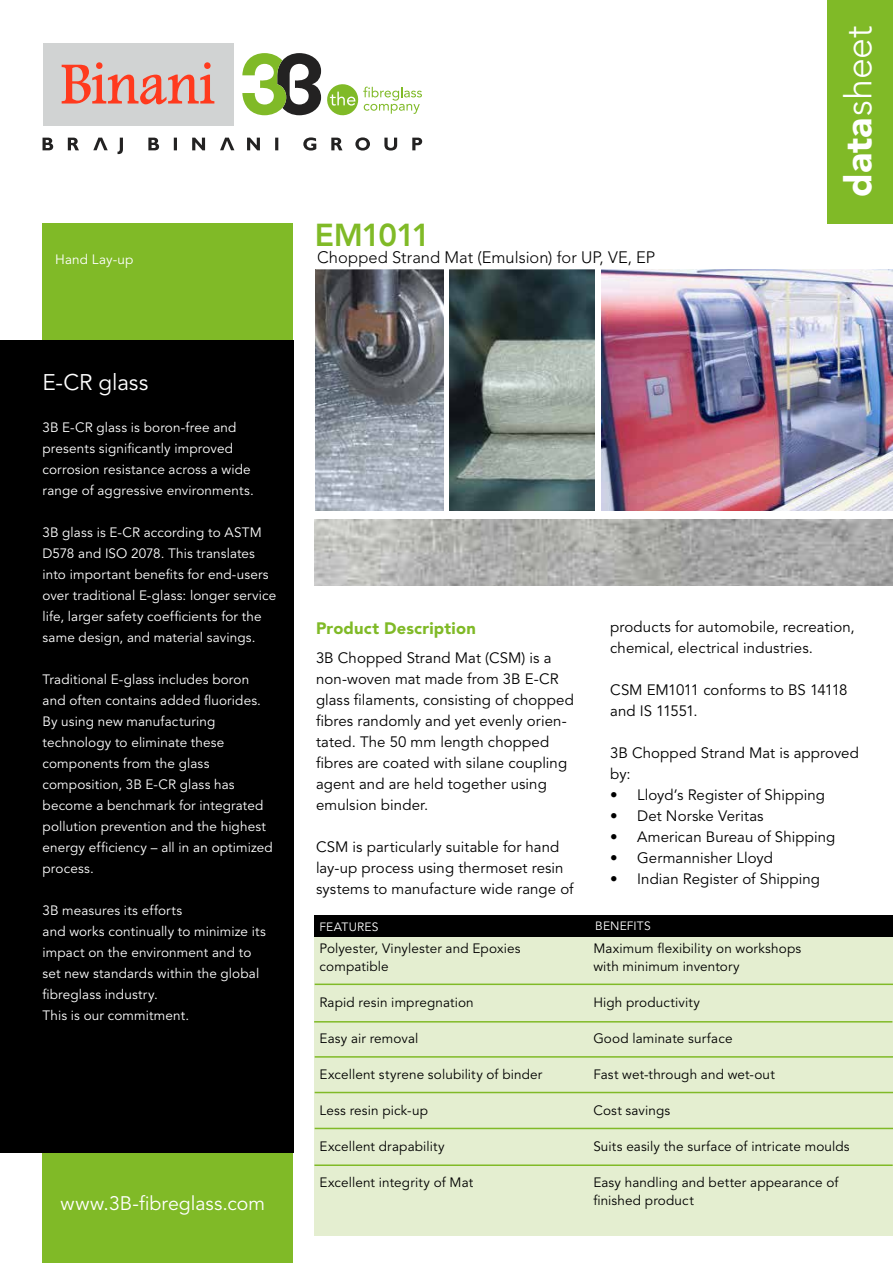
<style>
.page{position:relative;width:893px;height:1263px;background:#fff}
.page>*{position:absolute;margin:0;border:0;box-sizing:border-box;transform-origin:0 0}
.t1{font:300 37.5px "Avenir LT Std";letter-spacing:-.005em;color:#fff}
.t2{font:800 31.5px "Avenir LT Std";letter-spacing:-.035em;color:#80ba27}
.t3{font:22.5px "Avenir LT Std";letter-spacing:-.01em;color:#fff}
.t4{font:19.5px "Avenir LT Std";color:#fff}
.t5{font:300 16.5px "Avenir LT Std";color:#000}
.t6{font:900 16.5px "Avenir LT Std";letter-spacing:.01em;color:#80ba27}
.t7{font:15px/21px "Avenir LT Std";letter-spacing:.005em;color:#000}
.t8{font:13.5px/21px "Avenir LT Std";letter-spacing:.01em;color:#fff}
.t9{font:13.5px "Avenir LT Std";letter-spacing:.01em;color:#000}
.t10{font:12px "Avenir LT Std";letter-spacing:.015em;color:#fff}
.s1{font-weight:900}
</style>
<div class="page">
<div style="left:43px;top:223px;width:250px;height:125px;background:#80ba27"></div>
<div style="left:43px;top:1152px;width:250px;height:111px;background:#80ba27"></div>
<div style="left:827px;top:0;width:66px;height:223px;background:#80ba27"></div>
<div style="left:0;top:340px;width:293px;height:812px;background:#000"></div>
<div style="left:315px;top:937px;width:578px;height:298px;background:#e4eed0"></div>
<div style="left:315px;top:915px;width:578px;height:22px;background:#000"></div>
<hr style="left:314px;top:1021px;width:578px;height:1px;background:#80ba27">
<div style="left:43px;top:43px;width:190px;height:83px;background:#d1d3d3"></div>
<svg style="left:62px;top:62px;width:152px;height:42px"></svg>
<svg style="left:43px;top:137px;width:379px;height:17px"></svg>
<svg style="left:242px;top:53px;width:180px;height:63px"></svg>
<img style="left:316px;top:269px;width:128px;height:241px">
<img style="left:315px;top:519px;width:578px;height:67px">
<hr style="left:315px;top:1056px;width:578px;height:2px;background:#80ba27">
<hr style="left:315px;top:983px;width:578px;height:2px;background:#80ba27">
<hr style="left:315px;top:1092px;width:578px;height:1px;background:#80ba27">
<hr style="left:315px;top:1128px;width:578px;height:1px;background:#80ba27">
<hr style="left:314px;top:1164px;width:579px;height:2px;background:#80ba27">
<img style="left:450px;top:269px;width:144px;height:241px">
<img style="left:601px;top:269px;width:292px;height:241px">
<p class="t8" style="left:55px;top:249px;width:80px">Hand Lay-up</p>
<h2 class="t2" style="left:315px;top:216px;width:117px">EM1011</h2>
<p class="t5" style="left:317px;top:248px;width:340px">Chopped Strand Mat (Emulsion) for UP, VE, EP</p>
<h1 class="t1" style="left:837px;top:197px;width:173px;rotate:-90deg"><span class="s1">data</span>sheet</h1>
<h3 class="t3" style="left:43px;top:369px;width:107px">E-CR glass</h3>
<p class="t8" style="left:43px;top:417px;width:213px">3B E-CR glass is boron-free and presents significantly improved corrosion resistance across a wide range of aggressive environments.</p>
<p class="t8" style="left:43px;top:522px;width:235px">3B glass is E-CR according to ASTM D578 and ISO 2078. This translates into important benefits for end-users over traditional E-glass: longer service life, larger safety coefficients for the same design, and material savings.</p>
<p class="t8" style="left:43px;top:669px;width:232px">Traditional E-glass includes boron and often contains added fluorides.<br>By using new manufacturing technology to eliminate these components from the glass composition, 3B E-CR glass has become a benchmark for integrated pollution prevention and the highest energy efficiency – all in an optimized process.</p>
<p class="t8" style="left:43px;top:900px;width:225px">3B measures its efforts<br>and works continually to minimize its impact on the environment and to set new standards within the global fibreglass industry.<br>This is our commitment.</p>
<p class="t6" style="left:316px;top:618px;width:161px">Product Description</p>
<p class="t7" style="left:316px;top:648px;width:259px">3B Chopped Strand Mat (CSM) is a non-woven mat made from 3B E-CR glass filaments, consisting of chopped fibres randomly and yet evenly orien&shy;tated. The 50 mm length chopped fibres are coated with silane coupling agent and are held together using emulsion binder.</p>
<p class="t7" style="left:316px;top:837px;width:259px">CSM is particularly suitable for hand lay-up process using thermoset resin systems to manufacture wide range of</p>
<p class="t7" style="left:610px;top:616px;width:246px">products for automobile, recreation, chemical, electrical industries.</p>
<p class="t7" style="left:610px;top:679px;width:239px">CSM EM1011 conforms to BS 14118 and IS 11551.</p>
<p class="t7" style="left:610px;top:742px;width:250px">3B Chopped Strand Mat is approved by:</p>
<p class="t7" style="left:610px;top:784px;width:216px">• Lloyd’s Register of Shipping</p>
<p class="t7" style="left:610px;top:805px;width:155px">• Det Norske Veritas</p>
<p class="t7" style="left:610px;top:826px;width:226px">• American Bureau of Shipping</p>
<p class="t7" style="left:610px;top:847px;width:164px">• Germannisher Lloyd</p>
<p class="t7" style="left:610px;top:868px;width:211px">• Indian Register of Shipping</p>
<p class="t10" style="left:320px;top:920px;width:61px">FEATURES</p>
<p class="t10" style="left:595px;top:918px;width:57px">BENEFITS</p>
<p class="t9" style="left:320px;top:941px;width:202px">Polyester, Vinylester and Epoxies</p>
<p class="t9" style="left:593px;top:941px;width:209px">Maximum flexibility on workshops</p>
<p class="t9" style="left:320px;top:959px;width:71px">compatible</p>
<p class="t9" style="left:593px;top:959px;width:148px">with minimum inventory</p>
<p class="t9" style="left:320px;top:995px;width:156px">Rapid resin impregnation</p>
<p class="t9" style="left:593px;top:995px;width:108px">High productivity</p>
<p class="t9" style="left:320px;top:1031px;width:100px">Easy air removal</p>
<p class="t9" style="left:593px;top:1031px;width:141px">Good laminate surface</p>
<p class="t9" style="left:320px;top:1067px;width:224px">Excellent styrene solubility of binder</p>
<p class="t9" style="left:593px;top:1067px;width:183px">Fast wet-through and wet-out</p>
<p class="t9" style="left:320px;top:1103px;width:110px">Less resin pick-up</p>
<p class="t9" style="left:593px;top:1103px;width:79px">Cost savings</p>
<p class="t9" style="left:320px;top:1139px;width:127px">Excellent drapability</p>
<p class="t9" style="left:593px;top:1139px;width:258px">Suits easily the surface of intricate moulds</p>
<p class="t9" style="left:320px;top:1175px;width:155px">Excellent integrity of Mat</p>
<p class="t9" style="left:593px;top:1175px;width:247px">Easy handling and better appearance of</p>
<h3 class="t4" style="left:61px;top:1192px;width:206px">www.3B-fibreglass.com</h3>
<p class="t9" style="left:593px;top:1193px;width:102px">finished product</p>
</div>
